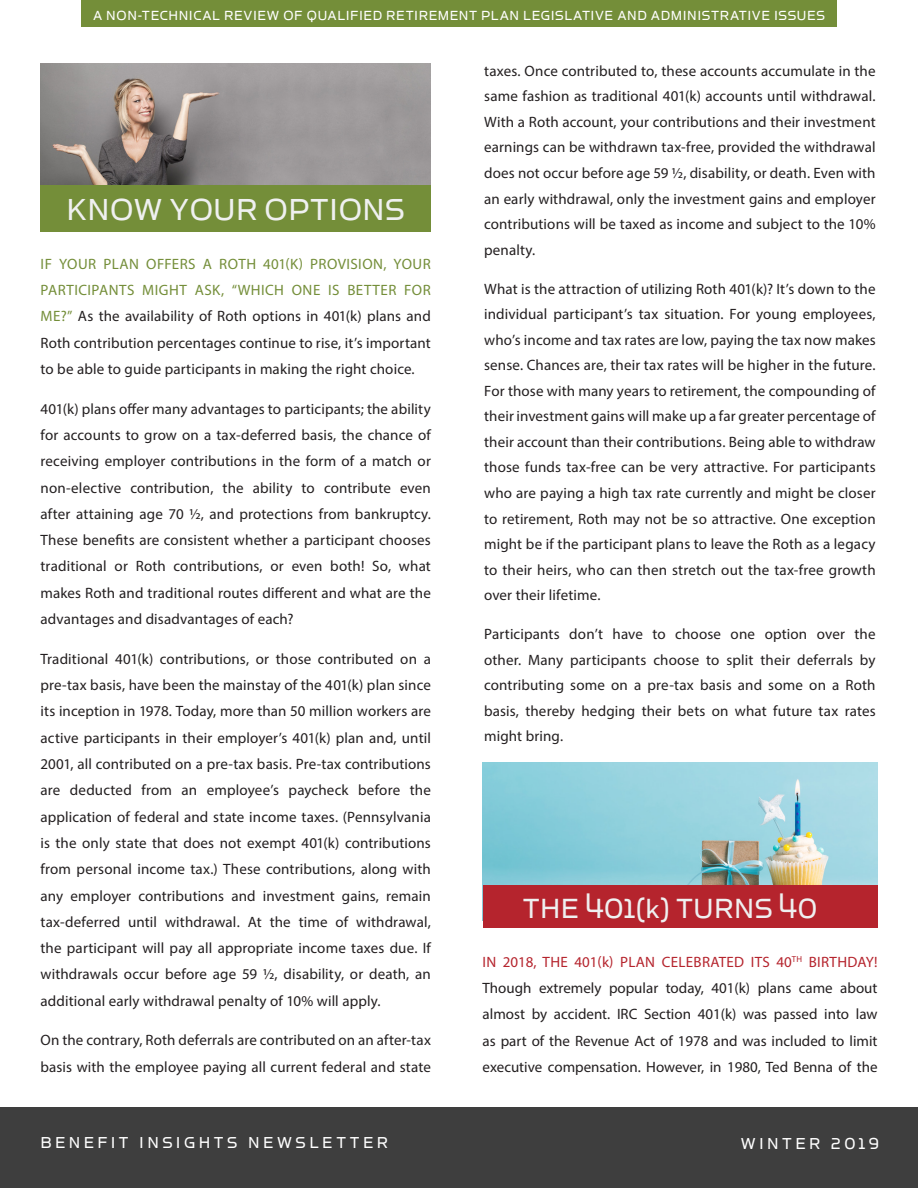
<style>
.page{position:relative;width:918px;height:1188px;background:#fff}
.page>*{position:absolute;margin:0;border:0;box-sizing:border-box;transform-origin:0 0}
.t1{font:34.5px "Simian Display Orangutan";letter-spacing:.015em;color:#eff0f0}
.t2{font:31.5px "Simian Display Orangutan";letter-spacing:.015em;color:#eff0f0}
.t3{font:18px "Simian Display Orangutan";letter-spacing:.19em;color:#fff}
.t4{font:15px/26.2px "Myriad Pro";letter-spacing:.01em;color:#231f20;text-align:justify}
.t5{font:15px "Simian Display Orangutan";letter-spacing:.04em;color:#fff}
.s1{color:#748e39}
.s2{color:#b5242d}
</style>
<div class="page">
<img style="left:41px;top:63px;width:390px;height:122px">
<div style="left:40px;top:185px;width:391px;height:47px;background:#748e39"></div>
<img style="left:483px;top:762px;width:395px;height:123px">
<div style="left:483px;top:885px;width:395px;height:42px;background:#b5242d"></div>
<div style="left:0;top:1107px;width:918px;height:81px;background:#3e3e3e"></div>
<div style="left:81px;top:0;width:756px;height:27px;background:#748e39"></div>
<p class="t5" style="left:93px;top:8px;width:733px">A NON-TECHNICAL REVIEW OF QUALIFIED RETIREMENT PLAN LEGISLATIVE AND ADMINISTRATIVE ISSUES</p>
<h1 class="t1" style="left:66px;top:192px;width:340px">KNOW YOUR OPTIONS</h1>
<p class="t4" style="left:40px;top:250px;width:392px"><span class="s1">IF YOUR PLAN OFFERS A ROTH 401(K) PROVISION, YOUR PARTICIPANTS MIGHT ASK, “WHICH ONE IS BETTER FOR ME?”</span> As the availability of Roth options in 401(k) plans and Roth contribution percentages continue to rise, it’s important to be able to guide participants in making the right choice.</p>
<p class="t4" style="left:40px;top:395px;width:392px">401(k) plans offer many advantages to participants; the ability for accounts to grow on a tax-deferred basis, the chance of receiving employer contributions in the form of a match or non-elective contribution, the ability to contribute even after attaining age 70 ½, and protections from bankruptcy.<br>These benefits are consistent whether a participant chooses traditional or Roth contributions, or even both! So, what makes Roth and traditional routes different and what are the advantages and disadvantages of each?</p>
<p class="t4" style="left:40px;top:645px;width:392px">Traditional 401(k) contributions, or those contributed on a pre-tax basis, have been the mainstay of the 401(k) plan since its inception in 1978. Today, more than 50 million workers are active participants in their employer’s 401(k) plan and, until 2001, all contributed on a pre-tax basis. Pre-tax contributions are deducted from an employee’s paycheck before the application of federal and state income taxes. (Pennsylvania is the only state that does not exempt 401(k) contributions from personal income tax.) These contributions, along with any employer contributions and investment gains, remain tax-deferred until withdrawal. At the time of withdrawal, the participant will pay all appropriate income taxes due. If withdrawals occur before age 59 ½, disability, or death, an additional early withdrawal penalty of 10% will apply.</p>
<p class="t4" style="left:40px;top:1027px;width:392px">On the contrary, Roth deferrals are contributed on an after-tax basis with the employee paying all current federal and state</p>
<p class="t4" style="left:484px;top:58px;width:393px;line-height:25.5px">taxes. Once contributed to, these accounts accumulate in the same fashion as traditional 401(k) accounts until withdrawal.<br>With a Roth account, your contributions and their investment earnings can be withdrawn tax-free, provided the withdrawal does not occur before age 59 ½, disability, or death. Even with an early withdrawal, only the investment gains and employer contributions will be taxed as income and subject to the 10% penalty.</p>
<p class="t4" style="left:484px;top:276px;width:393px;line-height:25.5px">What is the attraction of utilizing Roth 401(k)? It’s down to the individual participant’s tax situation. For young employees, who’s income and tax rates are low, paying the tax now makes sense. Chances are, their tax rates will be higher in the future.<br>For those with many years to retirement, the compounding of their investment gains will make up a far greater percentage of their account than their contributions. Being able to withdraw those funds tax-free can be very attractive. For participants who are paying a high tax rate currently and might be closer to retirement, Roth may not be so attractive. One exception might be if the participant plans to leave the Roth as a legacy to their heirs, who can then stretch out the tax-free growth over their lifetime.</p>
<p class="t4" style="left:484px;top:621px;width:393px;line-height:25.5px">Participants don’t have to choose one option over the other. Many participants choose to split their deferrals by contributing some on a pre-tax basis and some on a Roth basis, thereby hedging their bets on what future tax rates might bring.</p>
<h2 class="t2" style="left:523px;top:892px;width:296px">THE 401(k) TURNS 40</h2>
<p class="t4" style="left:483px;top:949px;width:396px"><span class="s2">IN 2018, THE 401(k) PLAN CELEBRATED ITS 40</span><sup>TH</sup> <span class="s2">BIRTHDAY!<br></span>Though extremely popular today, 401(k) plans came about almost by accident. IRC Section 401(k) was passed into law as part of the Revenue Act of 1978 and was included to limit executive compensation. However, in 1980, Ted Benna of the</p>
<p class="t3" style="left:40px;top:1134px;width:349px">BENEFIT INSIGHTS NEWSLETTER</p>
<p class="t3" style="left:741px;top:1134px;width:140px">WINTER 2019</p>
</div>
